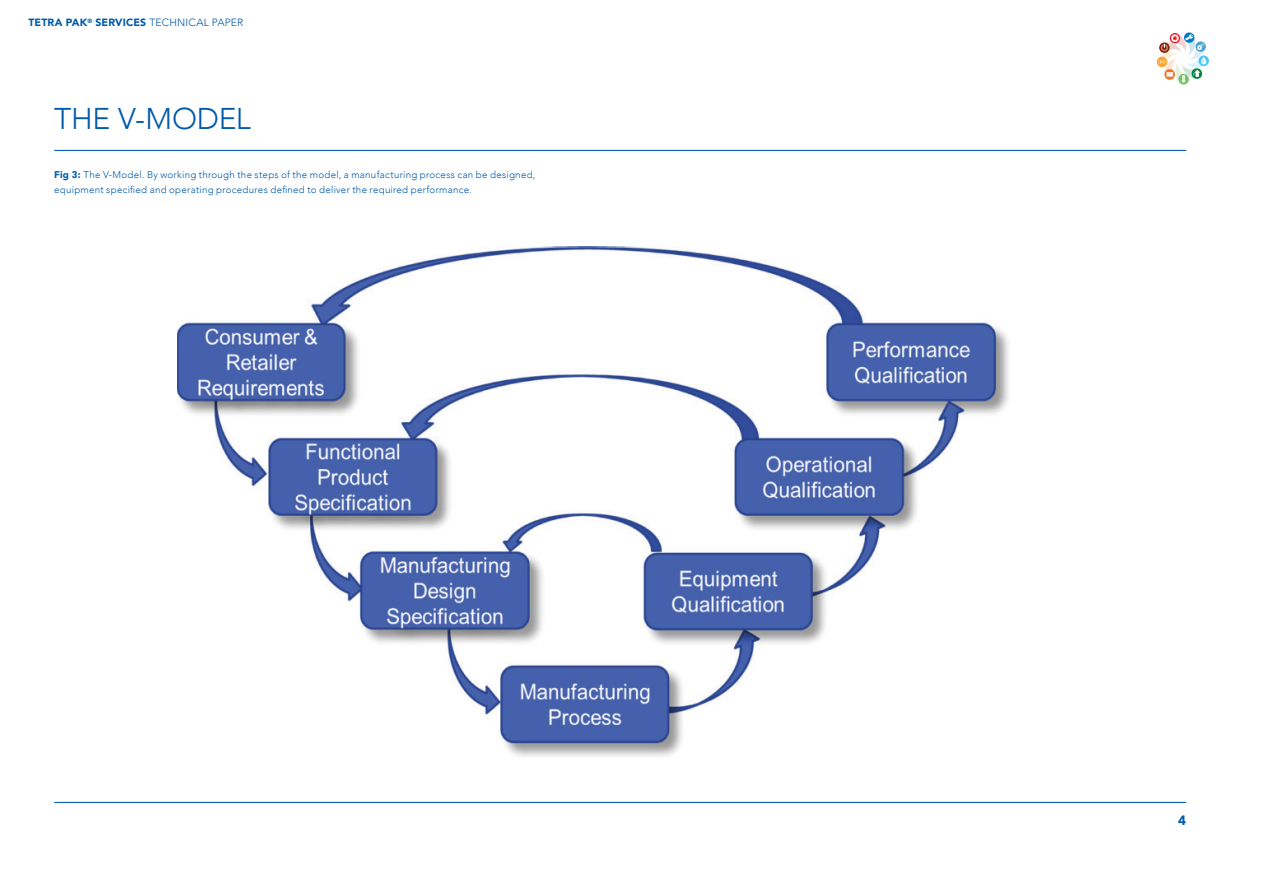
<style>
.page{position:relative;width:1263px;height:893px;background:#fff}
.page>*{position:absolute;margin:0;border:0;box-sizing:border-box;transform-origin:0 0}
.t1{font:300 30px "Avenir";letter-spacing:-.01em;color:#005bab}
.t2{font:900 13.5px "Avenir";color:#005bab}
.t3{font:900 10.5px "Avenir";letter-spacing:.015em;color:#005bab}
.t4{font:300 9.75px/15px "Avenir";letter-spacing:.025em;color:#005bab}
.s1{font-weight:300}
.s2{font-weight:900}
</style>
<div class="page">
<hr style="left:54px;top:802px;width:1132px;height:1px;background:#005bab">
<hr style="left:54px;top:150px;width:1132px;height:1px;background:#005bab">
<img style="left:177px;top:247px;width:832px;height:510px">
<svg style="left:1157px;top:33px;width:51px;height:51px"></svg>
<svg style="left:1172px;top:47px;width:22px;height:22px"></svg>
<p class="t3" style="left:28px;top:14px;width:216px">TETRA PAK<sup>®</sup> SERVICES <span class="s1">TECHNICAL PAPER</span></p>
<p class="t1" style="left:54px;top:101px;width:198px">THE V-MODEL</p>
<p class="t4" style="left:54px;top:167px;width:483px"><span class="s2">Fig 3:</span> The V-Model. By working through the steps of the model, a manufacturing process can be designed, equipment specified and operating procedures defined to deliver the required performance.</p>
<p class="t2" style="left:1178px;top:809px;width:9px">4</p>
</div>
